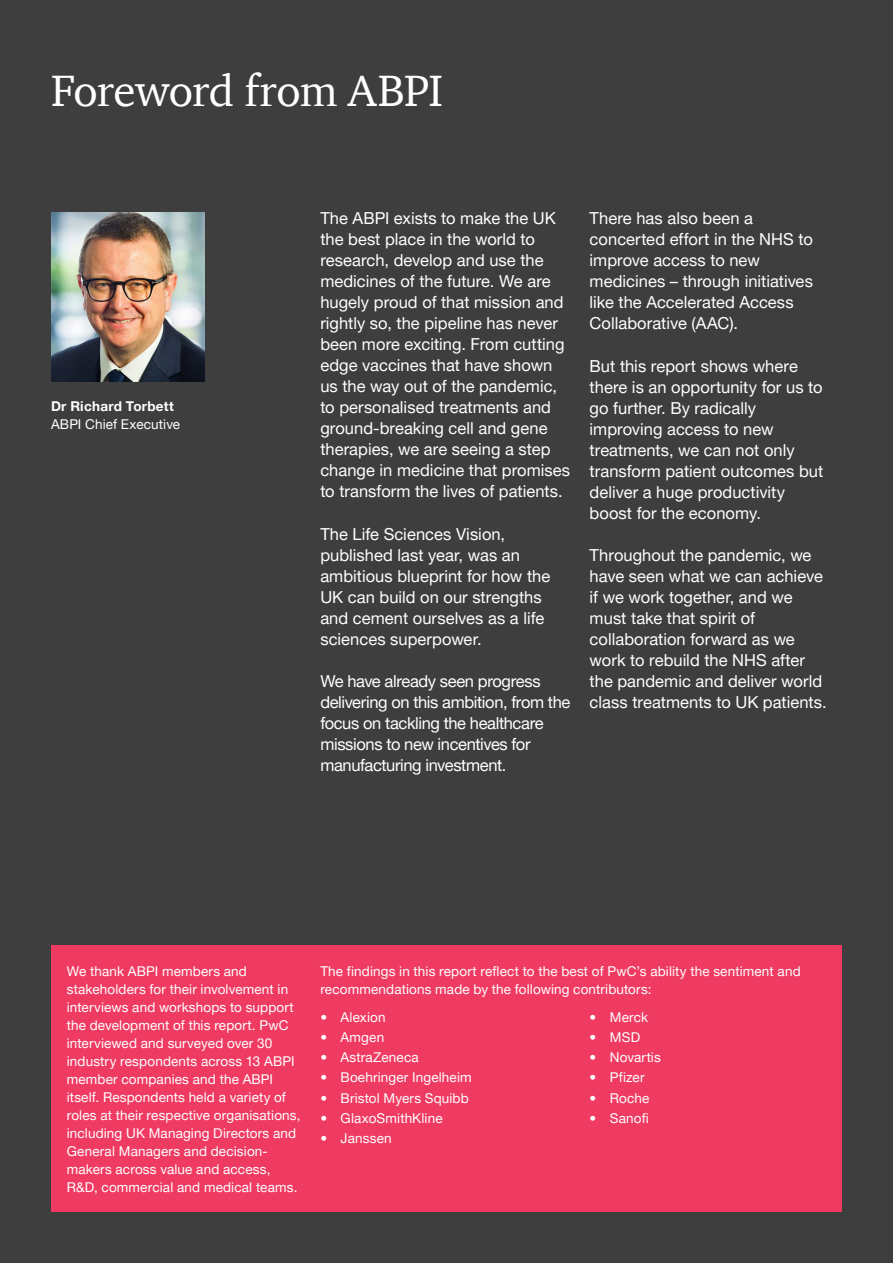
<style>
.page{position:relative;width:893px;height:1263px;background:#3e3e3f}
.page>*{position:absolute;margin:0;border:0;box-sizing:border-box;transform-origin:0 0}
.Head_1{font:45px "ITC Charter Com";letter-spacing:-.02em;color:#fff}
.Body_text{font:16.5px/21px "Helvetica Neue LT Pro";color:#fff}
.Body_text-2{font:16.5px/21px "Helvetica Neue LT Pro";letter-spacing:-.025em;color:#fff}
.Body_text-3{font:13.5px/18px "Helvetica Neue LT Pro";letter-spacing:.01em;color:#fff}
.Body_Single{font:13.5px "Helvetica Neue LT Pro";letter-spacing:.01em;color:#fff}
.Body_Single-2{font:700 13.5px "Helvetica Neue LT Pro";letter-spacing:.02em;color:#fff}
</style>
<div class="page">
<img style="left:51px;top:213px;width:153px;height:168px">
<div style="left:51px;top:945px;width:791px;height:267px;background:#ef3b62"></div>
<p class="Head_1" style="left:51px;top:63px;width:393px">Foreword from ABPI</p>
<p class="Body_Single-2" style="left:51px;top:398px;width:124px">Dr Richard Torbett</p>
<p class="Body_Single" style="left:51px;top:416px;width:131px">ABPI Chief Executive</p>
<p class="Body_text" style="left:320px;top:208px;width:251px">The ABPI exists to make the UK the best place in the world to research, develop and use the medicines of the future. We are hugely proud of that mission and rightly so, the pipeline has never been more exciting. From cutting edge vaccines that have shown us the way out of the pandemic, to personalised treatments and ground-breaking cell and gene therapies, we are seeing a step change in medicine that promises to transform the lives of patients.</p>
<p class="Body_text" style="left:320px;top:523px;width:231px">The Life Sciences Vision, published last year, was an ambitious blueprint for how the<br>UK can build on our strengths and cement ourselves as a life sciences superpower.</p>
<p class="Body_text-2" style="left:320px;top:670px;width:251px">We have already seen progress delivering on this ambition, from the focus on tackling the healthcare missions to new incentives for manufacturing investment.</p>
<p class="Body_text" style="left:590px;top:208px;width:225px">There has also been a concerted effort in the NHS to improve access to new medicines – through initiatives like the Accelerated Access<br>Collaborative (AAC).</p>
<p class="Body_text" style="left:590px;top:355px;width:235px">But this report shows where there is an opportunity for us to go further. By radically improving access to new treatments, we can not only transform patient outcomes but deliver a huge productivity boost for the economy.</p>
<p class="Body_text" style="left:590px;top:544px;width:239px">Throughout the pandemic, we have seen what we can achieve if we work together, and we must take that spirit of collaboration forward as we work to rebuild the NHS after the pandemic and deliver world class treatments to UK patients.</p>
<p class="Body_text-3" style="left:67px;top:962px;width:235px">We thank ABPI members and stakeholders for their involvement in interviews and workshops to support the development of this report. PwC interviewed and surveyed over 30 industry respondents across 13 ABPI member companies and the ABPI itself. Respondents held a variety of roles at their respective organisations, including UK Managing Directors and General Managers and decision&shy;makers across value and access, R&amp;D, commercial and medical teams.</p>
<p class="Body_text-3" style="left:320px;top:962px;width:482px">The findings in this report reflect to the best of PwC’s ability the sentiment and recommendations made by the following contributors:</p>
<p class="Body_text-3" style="left:320px;top:1008px;width:67px">• Alexion</p>
<p class="Body_text-3" style="left:320px;top:1028px;width:65px">• Amgen</p>
<p class="Body_text-3" style="left:320px;top:1048px;width:100px">• AstraZeneca</p>
<p class="Body_text-3" style="left:320px;top:1068px;width:153px">• Boehringer Ingelheim</p>
<p class="Body_text-3" style="left:320px;top:1088px;width:150px">• Bristol Myers Squibb</p>
<p class="Body_text-3" style="left:320px;top:1108px;width:124px">• GlaxoSmithKline</p>
<p class="Body_text-3" style="left:320px;top:1129px;width:73px">• Janssen</p>
<p class="Body_text-3" style="left:590px;top:1008px;width:60px">• Merck</p>
<p class="Body_text-3" style="left:590px;top:1028px;width:52px">• MSD</p>
<p class="Body_text-3" style="left:590px;top:1048px;width:73px">• Novartis</p>
<p class="Body_text-3" style="left:590px;top:1068px;width:56px">• Pfizer</p>
<p class="Body_text-3" style="left:590px;top:1088px;width:61px">• Roche</p>
<p class="Body_text-3" style="left:590px;top:1108px;width:61px">• Sanofi</p>
</div>
